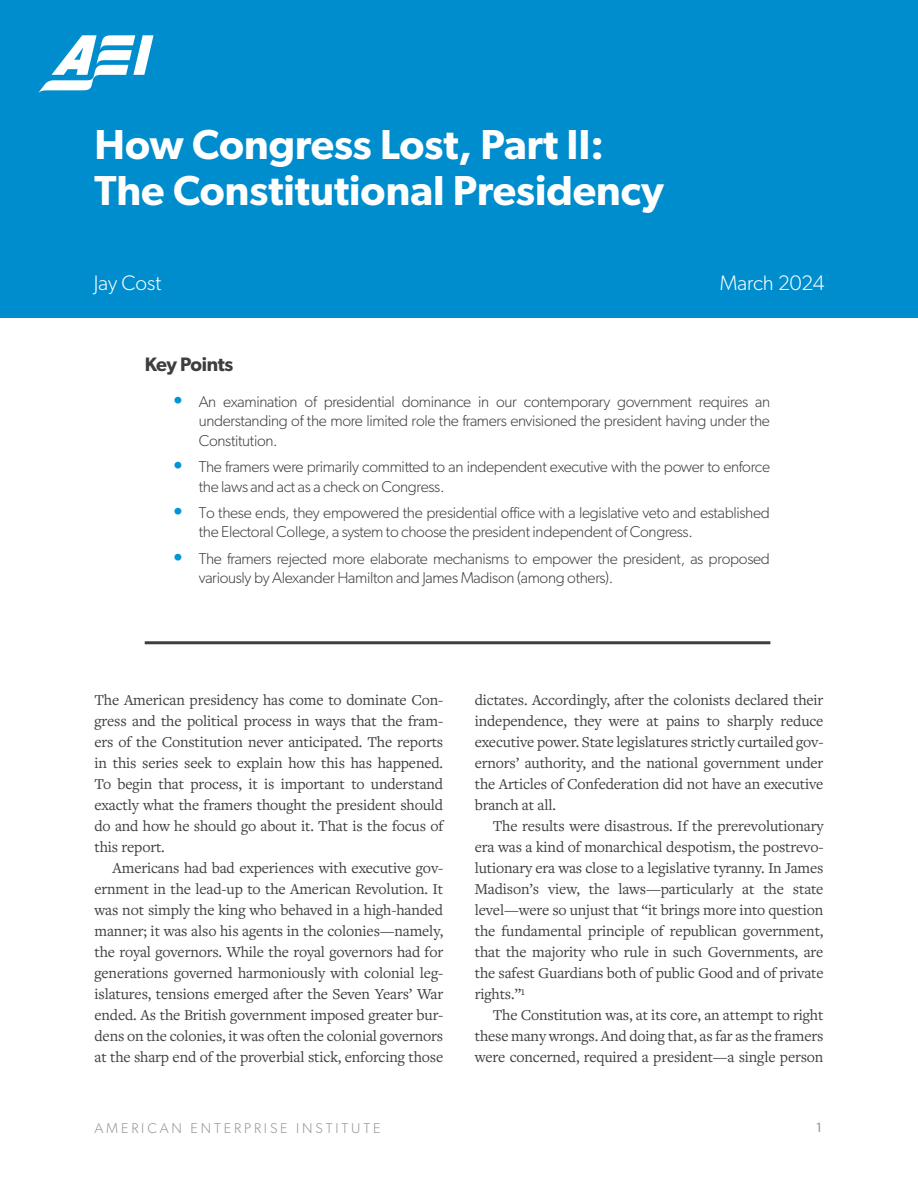
<style>
.page{position:relative;width:918px;height:1188px;background:#fff}
.page>*{position:absolute;margin:0;border:0;box-sizing:border-box;transform-origin:0 0}
.Paper_Title{font:600 42px "Gibson";color:#fff}
.Author_and_Month{font:300 21px "Gibson";color:#fff}
.Subhead_A{font:600 19.5px "Gibson";letter-spacing:-.02em;color:#3e3e3f}
.Body_Text_-10{font:15.75px/21px "Freight Text Pro";letter-spacing:-.01em;color:#3e3e3f;text-align:justify}
.Key_points{font:300 15.75px/19.5px "Gibson";letter-spacing:-.02em;color:#3e3e3f}
.Body_Text_First_-10{font:15.75px/21px "Freight Text Pro";letter-spacing:-.01em;color:#3e3e3f;text-align:justify}
.t1{font:300 14.25px "Gibson";letter-spacing:.2em;color:#939598}
.t2{font:14.25px "Myriad Pro";color:#939598}
.s1{font-weight:700;font-size:18.75px;color:#0095d3}
</style>
<div class="page">
<div style="left:0;top:0;width:918px;height:318px;background:#008dce"></div>
<hr style="left:145px;top:641px;width:625px;height:3px;background:#3e3e3f">
<svg style="left:38px;top:35px;width:116px;height:58px"></svg>
<p class="Paper_Title" style="left:94px;top:119px;width:511px">How Congress Lost, Part II:</p>
<p class="Paper_Title" style="left:94px;top:166px;width:571px">The Constitutional Presidency</p>
<p class="Author_and_Month" style="left:94px;top:270px;width:69px">Jay Cost</p>
<p class="Author_and_Month" style="left:720px;top:270px;width:106px">March 2024</p>
<p class="Subhead_A" style="left:145px;top:353px;width:90px">Key Points</p>
<p class="Key_points" style="left:199px;top:392px;width:573px;text-align:justify;text-indent:-27px"><span class="s1">•</span> An examination of presidential dominance in our contemporary government requires an understanding of the more limited role the framers envisioned the president having under the Constitution.</p>
<p class="Key_points" style="left:199px;top:457px;width:573px;text-indent:-27px"><span class="s1">•</span> The framers were primarily committed to an independent executive with the power to enforce the laws and act as a check on Congress.</p>
<p class="Key_points" style="left:199px;top:503px;width:573px;text-indent:-27px"><span class="s1">•</span> To these ends, they empowered the presidential office with a legislative veto and established the Electoral College, a system to choose the president independent of Congress.</p>
<p class="Key_points" style="left:199px;top:548px;width:573px;text-indent:-27px"><span class="s1">•</span> The framers rejected more elaborate mechanisms to empower the president, as proposed variously by Alexander Hamilton and James Madison (among others).</p>
<p class="Body_Text_First_-10" style="left:94px;top:689px;width:350px">The American presidency has come to dominate Con&shy;gress and the political process in ways that the fram&shy;ers of the Constitution never anticipated. The reports in this series seek to explain how this has happened.<br>To begin that process, it is important to understand exactly what the framers thought the president should do and how he should go about it. That is the focus of this report.</p>
<p class="Body_Text_-10" style="left:94px;top:857px;width:350px;text-indent:18px">Americans had bad experiences with executive gov&shy;ernment in the lead-up to the American Revolution. It was not simply the king who behaved in a high-handed manner; it was also his agents in the colonies—namely, the royal governors. While the royal governors had for generations governed harmoniously with colonial leg&shy;islatures, tensions emerged after the Seven Years’ War ended. As the British government imposed greater bur&shy;dens on the colonies, it was often the colonial governors at the sharp end of the proverbial stick, enforcing those</p>
<p class="Body_Text_-10" style="left:475px;top:689px;width:350px">dictates. Accordingly, after the colonists declared their independence, they were at pains to sharply reduce executive power. State legislatures strictly curtailed gov&shy;ernors’ authority, and the national government under the Articles of Confederation did not have an executive branch at all.</p>
<p class="Body_Text_-10" style="left:475px;top:815px;width:350px;text-indent:18px">The results were disastrous. If the prerevolutionary era was a kind of monarchical despotism, the postrevo&shy;lutionary era was close to a legislative tyranny. In James Madison’s view, the laws—particularly at the state level—were so unjust that “it brings more into question the fundamental principle of republican government, that the majority who rule in such Governments, are the safest Guardians both of public Good and of private rights.”<sup>1</sup></p>
<p class="Body_Text_-10" style="left:475px;top:1004px;width:350px;text-indent:18px">The Constitution was, at its core, an attempt to right these many wrongs. And doing that, as far as the framers were concerned, required a president—a single person</p>
<p class="t1" style="left:94px;top:1120px;width:287px">AMERICAN ENTERPRISE INSTITUTE</p>
<p class="t2" style="left:816px;top:1119px;width:9px">1</p>
</div>
